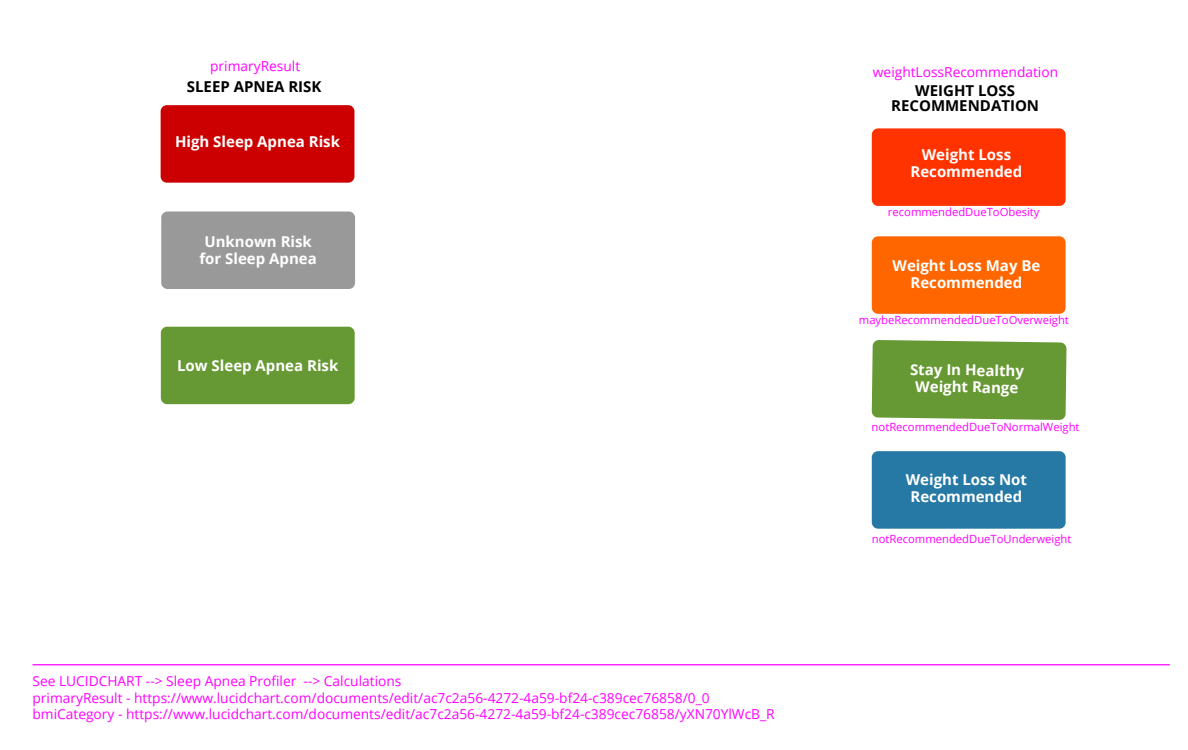
<style>
.page{position:relative;width:1188px;height:750px;background:#fff}
.page>*{position:absolute;margin:0;border:0;box-sizing:border-box;transform-origin:0 0}
.t1{font:700 15px/17px "Open Sans";color:#fff;text-align:center}
.t2{font:700 15px/15px "Open Sans";color:#000;text-align:center}
.t3{font:13.75px/16.5px "Open Sans";color:#f0f}
.t4{font:11.25px "Open Sans";color:#f0f}
</style>
<div class="page">
<div style="left:871px;top:128px;width:194px;height:78px;background:#f30;border-radius:6px"></div>
<div style="left:871px;top:236px;width:194px;height:78px;background:#f60;border-radius:6px"></div>
<hr style="left:32px;top:664px;width:1137px;height:1px;background:#f0f">
<div style="left:161px;top:327px;width:194px;height:77px;background:#693;border-radius:6px"></div>
<div style="left:161px;top:105px;width:193px;height:78px;background:#c00;border-radius:6px"></div>
<div style="left:871px;top:451px;width:194px;height:78px;background:#2579a4;border-radius:6px"></div>
<div style="left:871px;top:340px;width:195px;height:80px;background:#693"></div>
<div style="left:161px;top:212px;width:194px;height:77px;background:#999;border-radius:6px"></div>
<p class="t3" style="left:210px;top:58px;width:92px">primaryResult</p>
<p class="t3" style="left:873px;top:64px;width:187px">weightLossRecommendation</p>
<p class="t2" style="left:187px;top:79px;width:136px">SLEEP APNEA RISK</p>
<p class="t2" style="left:891px;top:83px;width:149px">WEIGHT LOSS<br>RECOMMENDATION</p>
<p class="t1" style="left:910px;top:146px;width:113px">Weight Loss<br>Recommended</p>
<p class="t1" style="left:175px;top:133px;width:166px">High Sleep Apnea Risk</p>
<p class="t1" style="left:199px;top:232px;width:119px">Unknown Risk for Sleep Apnea</p>
<p class="t1" style="left:177px;top:357px;width:163px">Low Sleep Apnea Risk</p>
<p class="t3" style="left:32px;top:673px;width:744px">See LUCIDCHART --&gt; Sleep Apnea Profiler --&gt; Calculations<br>primaryResult - https://www.lucidchart.com/documents/edit/ac7c2a56-4272-4a59-bf24-c389cec76858/0_0 bmiCategory - https://www.lucidchart.com/documents/edit/ac7c2a56-4272-4a59-bf24-c389cec76858/yXN70YlWcB_R</p>
<p class="t4" style="left:888px;top:204px;width:153px">recommendedDueToObesity</p>
<p class="t1" style="left:892px;top:256px;width:149px">Weight Loss May Be<br>Recommended</p>
<p class="t4" style="left:859px;top:312px;width:211px">maybeRecommendedDueToOverweight</p>
<p class="t1" style="left:910px;top:360px;width:115px;rotate:1deg">Stay In Healthy<br>Weight Range</p>
<p class="t4" style="left:871px;top:419px;width:209px">notRecommendedDueToNormalWeight</p>
<p class="t1" style="left:905px;top:471px;width:123px">Weight Loss Not<br>Recommended</p>
<p class="t4" style="left:871px;top:531px;width:201px">notRecommendedDueToUnderweight</p>
</div>
